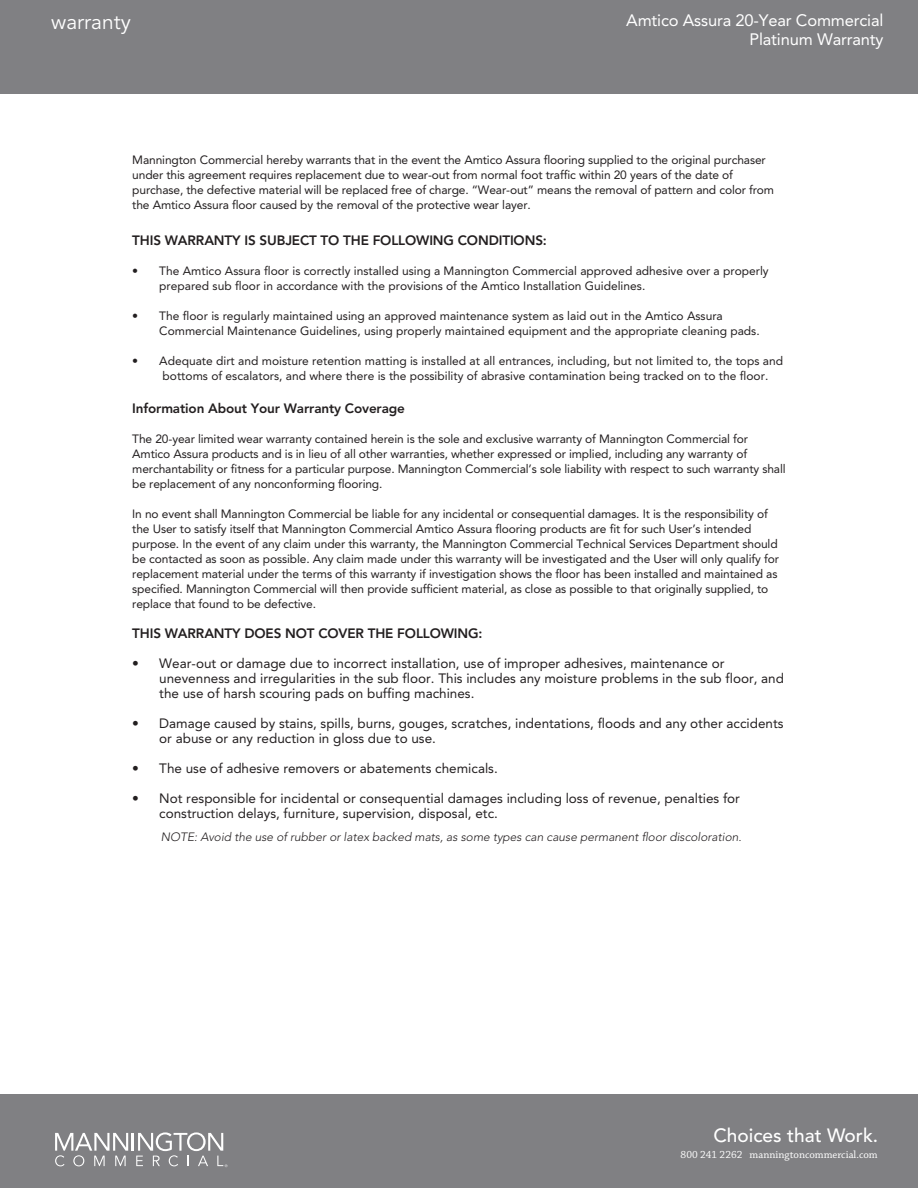
<style>
.page{position:relative;width:918px;height:1188px;background:#fff}
.page>*{position:absolute;margin:0;border:0;box-sizing:border-box;transform-origin:0 0}
.t1{font:21px "Avenir";color:#fff}
.t2{font:500 19.2px "Avenir";color:#fff}
.t3{font:16.5px "Avenir";letter-spacing:-.01em;color:#fff}
.t4{font:13.5px/15px "Avenir";color:#231f20}
.t5{font:800 13.5px "Avenir";letter-spacing:-.01em;color:#231f20}
.t6{font:12px/15px "Avenir";letter-spacing:-.01em;color:#231f20}
.t7{font:italic 300 12px "Avenir";color:#231f20}
.t8{font:10.8px "Chaparral Pro";color:#fff}
</style>
<div class="page">
<div style="left:0;top:1094px;width:918px;height:94px;background:#808083"></div>
<div style="left:0;top:0;width:918px;height:94px;background:#808083"></div>
<svg style="left:55px;top:1132px;width:173px;height:35px"></svg>
<p class="t1" style="left:51px;top:10px;width:81px">warranty</p>
<p class="t3" style="left:626px;top:11px;width:259px">Amtico Assura 20-Year Commercial</p>
<p class="t3" style="left:749px;top:30px;width:135px">Platinum Warranty</p>
<p class="t6" style="left:132px;top:152px;width:643px">Mannington Commercial hereby warrants that in the event the Amtico Assura flooring supplied to the original purchaser under this agreement requires replacement due to wear-out from normal foot traffic within 20 years of the date of purchase, the defective material will be replaced free of charge. “Wear-out” means the removal of pattern and color from the Amtico Assura floor caused by the removal of the protective wear layer.</p>
<p class="t5" style="left:132px;top:232px;width:416px">THIS WARRANTY IS SUBJECT TO THE FOLLOWING CONDITIONS:</p>
<p class="t6" style="left:159px;top:263px;width:611px;text-indent:-27px">• The Amtico Assura floor is correctly installed using a Mannington Commercial approved adhesive over a properly prepared sub floor in accordance with the provisions of the Amtico Installation Guidelines.</p>
<p class="t6" style="left:159px;top:308px;width:602px;text-indent:-27px">• The floor is regularly maintained using an approved maintenance system as laid out in the Amtico Assura<br>Commercial Maintenance Guidelines, using properly maintained equipment and the appropriate cleaning pads.</p>
<p class="t6" style="left:163px;top:353px;width:622px;text-indent:-30px">• Adequate dirt and moisture retention matting is installed at all entrances, including, but not limited to, the tops and bottoms of escalators, and where there is the possibility of abrasive contamination being tracked on to the floor.</p>
<p class="t5" style="left:132px;top:401px;width:274px">Information About Your Warranty Coverage</p>
<p class="t6" style="left:132px;top:432px;width:655px">The 20-year limited wear warranty contained herein is the sole and exclusive warranty of Mannington Commercial for Amtico Assura products and is in lieu of all other warranties, whether expressed or implied, including any warranty of merchantability or fitness for a particular purpose. Mannington Commercial’s sole liability with respect to such warranty shall be replacement of any nonconforming flooring.</p>
<p class="t6" style="left:132px;top:507px;width:648px">In no event shall Mannington Commercial be liable for any incidental or consequential damages. It is the responsibility of the User to satisfy itself that Mannington Commercial Amtico Assura flooring products are fit for such User’s intended purpose. In the event of any claim under this warranty, the Mannington Commercial Technical Services Department should be contacted as soon as possible. Any claim made under this warranty will be investigated and the User will only qualify for replacement material under the terms of this warranty if investigation shows the floor has been installed and maintained as specified. Mannington Commercial will then provide sufficient material, as close as possible to that originally supplied, to replace that found to be defective.</p>
<p class="t5" style="left:132px;top:626px;width:352px">THIS WARRANTY DOES NOT COVER THE FOLLOWING:</p>
<p class="t4" style="left:159px;top:656px;width:626px;text-indent:-27px">• Wear-out or damage due to incorrect installation, use of improper adhesives, maintenance or unevenness and irregularities in the sub floor. This includes any moisture problems in the sub floor, and the use of harsh scouring pads on buffing machines.</p>
<p class="t4" style="left:159px;top:716px;width:626px;text-indent:-27px">• Damage caused by stains, spills, burns, gouges, scratches, indentations, floods and any other accidents or abuse or any reduction in gloss due to use.</p>
<p class="t4" style="left:132px;top:761px;width:367px">• The use of adhesive removers or abatements chemicals.</p>
<p class="t4" style="left:159px;top:791px;width:582px;text-indent:-27px">• Not responsible for incidental or consequential damages including loss of revenue, penalties for construction delays, furniture, supervision, disposal, etc.</p>
<p class="t7" style="left:161px;top:830px;width:582px">NOTE: Avoid the use of rubber or latex backed mats, as some types can cause permanent floor discoloration.</p>
<p class="t2" style="left:713px;top:1124px;width:166px">Choices that Work.</p>
<p class="t8" style="left:681px;top:1149px;width:199px">800 241 2262 manningtoncommercial.com</p>
</div>
